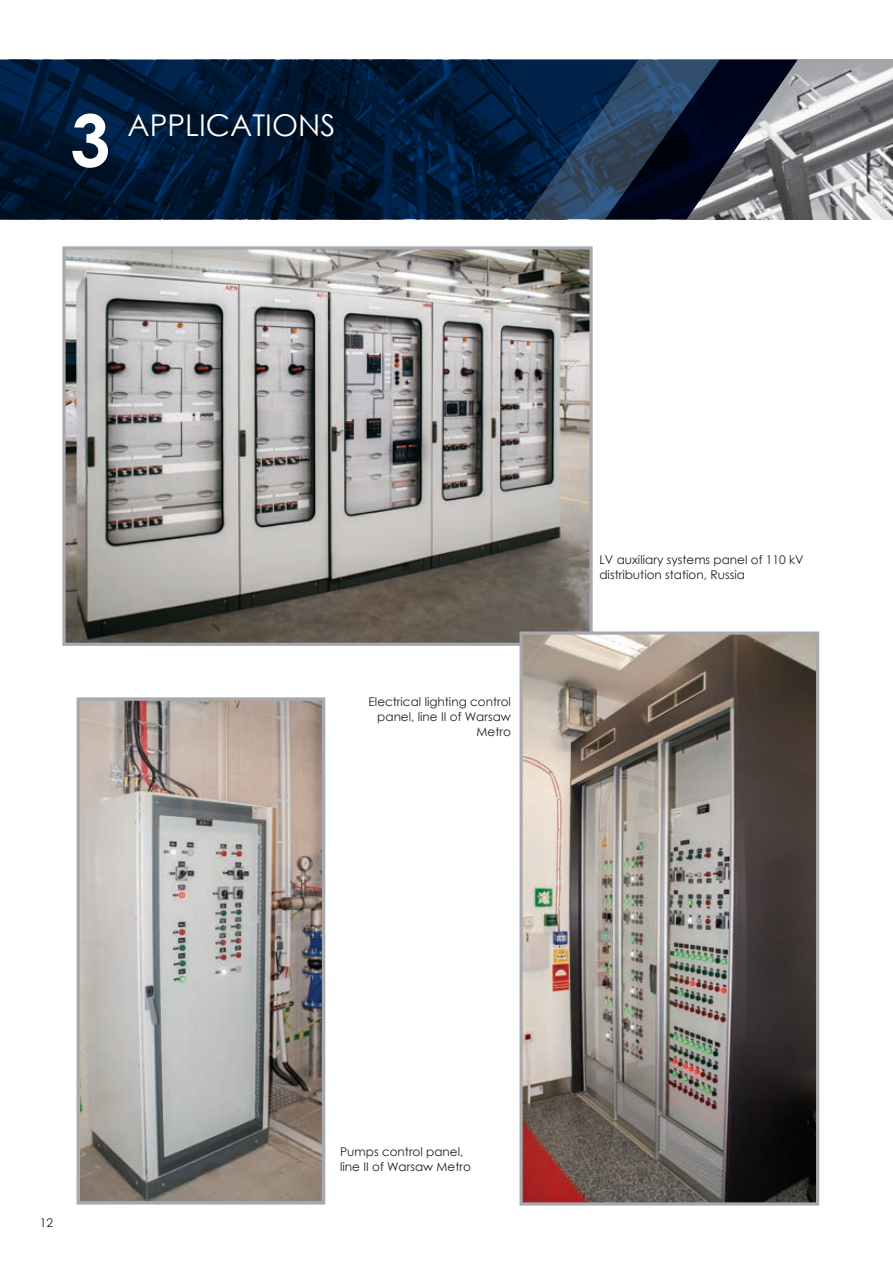
<style>
.page{position:relative;width:893px;height:1263px;background:#fff}
.page>*{position:absolute;margin:0;border:0;box-sizing:border-box;transform-origin:0 0}
.t1{font:700 72px "Century Gothic";color:#fff}
.t2{font:30px "Century Gothic";color:#fff}
.t3{font:12px/15px "Century Gothic";color:#231f20}
</style>
<div class="page">
<img style="left:66px;top:250px;width:523px;height:392px">
<div style="left:62px;top:246px;width:531px;height:400px;border:3px solid #a8a9ad"></div>
<img style="left:523px;top:635px;width:292px;height:566px">
<div style="left:519px;top:631px;width:300px;height:574px;border:3px solid #a8a9ad"></div>
<img style="left:81px;top:701px;width:240px;height:499px">
<div style="left:77px;top:697px;width:248px;height:507px;border:3px solid #a8a9ad"></div>
<img style="left:797px;top:60px;width:96px;height:159px">
<svg style="left:0;top:60px;width:524px;height:159px;background:#001834"></svg>
<svg style="left:524px;top:60px;width:273px;height:159px;background:#2b3b52"></svg>
<p class="t1" style="left:70px;top:86px;width:42px">3</p>
<p class="t2" style="left:128px;top:105px;width:209px">APPLICATIONS</p>
<p class="t3" style="left:368px;top:694px;width:144px;text-align:right">Electrical lighting control panel, line II of Warsaw<br>Metro</p>
<p class="t3" style="left:599px;top:552px;width:206px">LV auxiliary systems panel of 110 kV distribution station, Russia</p>
<p class="t3" style="left:40px;top:1215px;width:15px">12</p>
<p class="t3" style="left:340px;top:1144px;width:132px">Pumps control panel, line II of Warsaw Metro</p>
</div>
